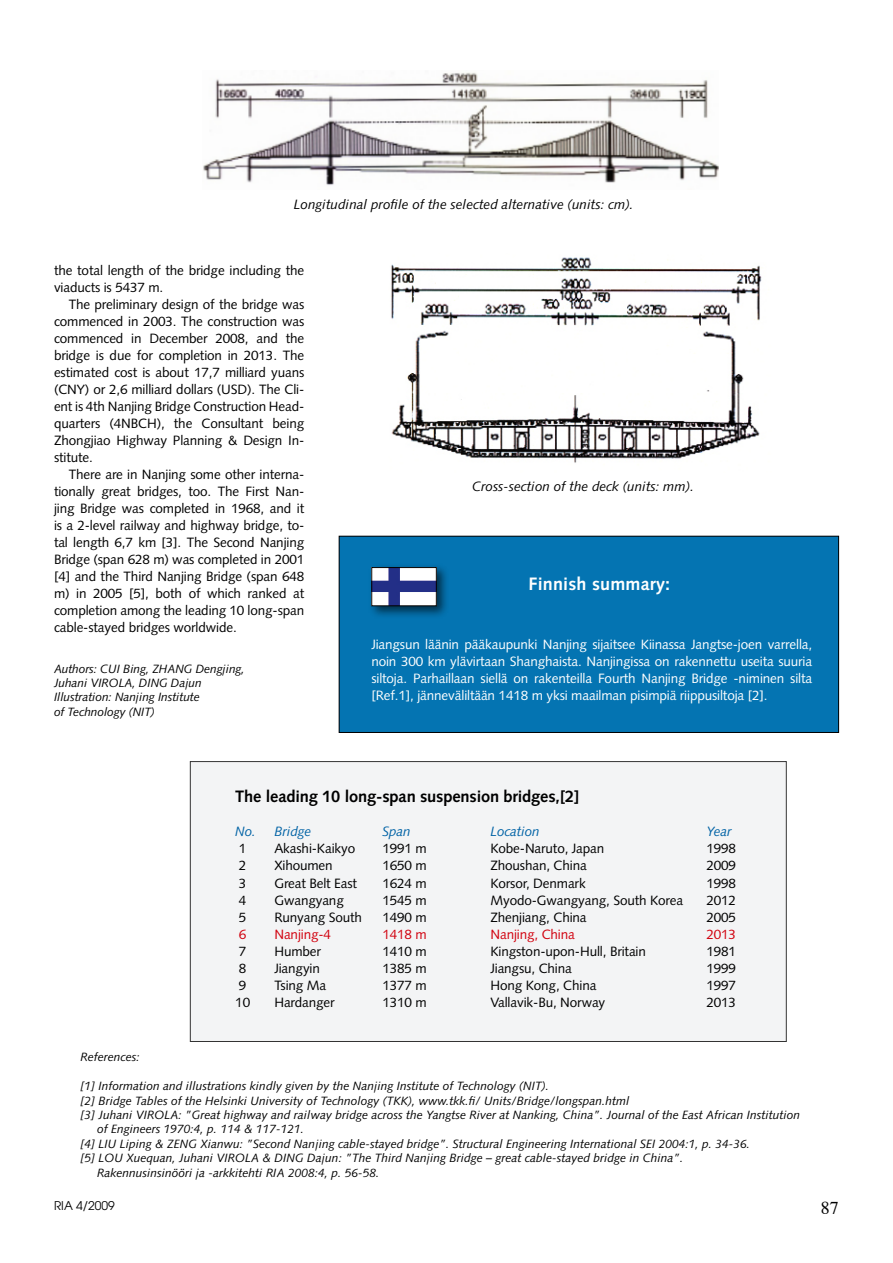
<style>
.page{position:relative;width:893px;height:1263px;background:#fff}
.page>*{position:absolute;margin:0;border:0;box-sizing:border-box;transform-origin:0 0}
.t1{font:700 18px "Syntax";letter-spacing:.01em;color:#fff}
.t2{font:18px "Times";color:#000}
.t3{font:700 16.5px "Syntax";letter-spacing:-.01em;color:#000}
.t4{font:13.5px/17px "Syntax";letter-spacing:-.01em;color:#000;text-align:justify}
.t5{font:13.5px/17px "Syntax";letter-spacing:-.01em;color:#fff;text-align:justify}
.t6{font:italic 13.5px "Syntax";color:#000}
.t7{font:13.5px "Syntax";letter-spacing:-.01em;color:#d1010e}
.t8{font:italic 13.5px "Syntax";letter-spacing:-.01em;color:#0062a5}
.t9{font:italic 12px/14.4px "Syntax";color:#000}
.t10{font:12px "Avant Garde";color:#000}
</style>
<div class="page">
<div style="left:190px;top:761px;width:596px;height:280px;background:#f1f2f3"></div>
<div style="left:190px;top:761px;width:597px;height:281px;border:1px solid #000"></div>
<div style="left:339px;top:536px;width:500px;height:196px;background:#0474b2"></div>
<div style="left:339px;top:536px;width:500px;height:197px;border:1px solid #000"></div>
<div style="left:368px;top:564px;width:81px;height:55px;background:#000;opacity:.6"></div>
<img style="left:373px;top:569px;width:62px;height:35px">
<div style="left:371px;top:567px;width:66px;height:39px;border:1px solid #000"></div>
<img style="left:203px;top:72px;width:516px;height:113px">
<img style="left:390px;top:257px;width:372px;height:206px">
<p class="t6" style="left:294px;top:197px;width:341px">Longitudinal profile of the selected alternative (units: cm).</p>
<p class="t4" style="left:54px;top:262px;width:252px">the total length of the bridge including the viaducts is 5437 m.</p>
<p class="t4" style="left:54px;top:296px;width:252px;text-indent:15px">The preliminary design of the bridge was commenced in 2003. The construction was commenced in December 2008, and the bridge is due for completion in 2013. The estimated cost is about 17,7 milliard yuans (CNY) or 2,6 milliard dollars (USD). The Cli&shy;ent is 4th Nanjing Bridge Construction Head&shy;quarters (4NBCH), the Consultant being Zhongjiao Highway Planning &amp; Design In&shy;stitute.</p>
<p class="t4" style="left:54px;top:466px;width:252px;text-indent:15px">There are in Nanjing some other interna&shy;tionally great bridges, too. The First Nan&shy;jing Bridge was completed in 1968, and it is a 2-level railway and highway bridge, to&shy;tal length 6,7 km [3]. The Second Nanjing Bridge (span 628 m) was completed in 2001 [4] and the Third Nanjing Bridge (span 648 m) in 2005 [5], both of which ranked at completion among the leading 10 long-span cable-stayed bridges worldwide.</p>
<p class="t9" style="left:54px;top:661px;width:192px">Authors: CUI Bing, ZHANG Dengjing,<br>Juhani VIROLA, DING Dajun<br>Illustration: Nanjing Institute<br>of Technology (NIT)</p>
<p class="t6" style="left:472px;top:478px;width:224px">Cross-section of the deck (units: mm).</p>
<h1 class="t1" style="left:529px;top:573px;width:143px">Finnish summary:</h1>
<p class="t5" style="left:371px;top:636px;width:442px">Jiangsun läänin pääkaupunki Nanjing sijaitsee Kiinassa Jangtse-joen varrella, noin 300 km ylävirtaan Shanghaista. Nanjingissa on rakennettu useita suuria siltoja. Parhaillaan siellä on rakenteilla Fourth Nanjing Bridge -niminen silta [Ref.1], jänneväliltään 1418 m yksi maailman pisimpiä riippusiltoja [2].</p>
<p class="t3" style="left:235px;top:787px;width:346px">The leading 10 long-span suspension bridges,[2]</p>
<p class="t8" style="left:235px;top:824px;width:77px">No. Bridge</p>
<p class="t8" style="left:382px;top:824px;width:30px">Span</p>
<p class="t8" style="left:490px;top:824px;width:51px">Location</p>
<p class="t8" style="left:706px;top:824px;width:27px">Year</p>
<p class="t4" style="left:239px;top:840px;width:9px">1</p>
<p class="t4" style="left:274px;top:840px;width:82px">Akashi-Kaikyo</p>
<p class="t4" style="left:382px;top:840px;width:46px">1991 m</p>
<p class="t4" style="left:490px;top:840px;width:115px">Kobe-Naruto, Japan</p>
<p class="t4" style="left:706px;top:840px;width:31px">1998</p>
<p class="t4" style="left:239px;top:857px;width:9px">2</p>
<p class="t4" style="left:274px;top:857px;width:60px">Xihoumen</p>
<p class="t4" style="left:382px;top:857px;width:46px">1650 m</p>
<p class="t4" style="left:490px;top:857px;width:98px">Zhoushan, China</p>
<p class="t4" style="left:706px;top:857px;width:31px">2009</p>
<p class="t4" style="left:239px;top:874px;width:9px">3</p>
<p class="t4" style="left:274px;top:874px;width:84px">Great Belt East</p>
<p class="t4" style="left:382px;top:874px;width:46px">1624 m</p>
<p class="t4" style="left:490px;top:874px;width:97px">Korsor, Denmark</p>
<p class="t4" style="left:706px;top:874px;width:31px">1998</p>
<p class="t4" style="left:239px;top:891px;width:9px">4</p>
<p class="t4" style="left:274px;top:891px;width:71px">Gwangyang</p>
<p class="t4" style="left:382px;top:891px;width:46px">1545 m</p>
<p class="t4" style="left:490px;top:891px;width:194px">Myodo-Gwangyang, South Korea</p>
<p class="t4" style="left:706px;top:891px;width:31px">2012</p>
<p class="t4" style="left:239px;top:908px;width:9px">5</p>
<p class="t4" style="left:274px;top:908px;width:89px">Runyang South</p>
<p class="t4" style="left:382px;top:908px;width:46px">1490 m</p>
<p class="t4" style="left:490px;top:908px;width:98px">Zhenjiang, China</p>
<p class="t4" style="left:706px;top:908px;width:31px">2005</p>
<p class="t7" style="left:239px;top:926px;width:9px">6</p>
<p class="t7" style="left:274px;top:926px;width:58px">Nanjing-4</p>
<p class="t7" style="left:382px;top:926px;width:46px">1418 m</p>
<p class="t7" style="left:490px;top:926px;width:86px">Nanjing, China</p>
<p class="t7" style="left:706px;top:926px;width:31px">2013</p>
<p class="t4" style="left:239px;top:942px;width:9px">7</p>
<p class="t4" style="left:274px;top:942px;width:48px">Humber</p>
<p class="t4" style="left:382px;top:942px;width:46px">1410 m</p>
<p class="t4" style="left:490px;top:942px;width:157px">Kingston-upon-Hull, Britain</p>
<p class="t4" style="left:706px;top:942px;width:31px">1981</p>
<p class="t4" style="left:239px;top:959px;width:9px">8</p>
<p class="t4" style="left:274px;top:959px;width:47px">Jiangyin</p>
<p class="t4" style="left:382px;top:959px;width:46px">1385 m</p>
<p class="t4" style="left:490px;top:959px;width:83px">Jiangsu, China</p>
<p class="t4" style="left:706px;top:959px;width:31px">1999</p>
<p class="t4" style="left:239px;top:976px;width:9px">9</p>
<p class="t4" style="left:274px;top:976px;width:53px">Tsing Ma</p>
<p class="t4" style="left:382px;top:976px;width:46px">1377 m</p>
<p class="t4" style="left:490px;top:976px;width:108px">Hong Kong, China</p>
<p class="t4" style="left:706px;top:976px;width:31px">1997</p>
<p class="t4" style="left:235px;top:993px;width:16px">10</p>
<p class="t4" style="left:274px;top:993px;width:62px">Hardanger</p>
<p class="t4" style="left:382px;top:993px;width:46px">1310 m</p>
<p class="t4" style="left:490px;top:993px;width:116px">Vallavik-Bu, Norway</p>
<p class="t4" style="left:706px;top:993px;width:31px">2013</p>
<p class="t9" style="left:81px;top:1050px;width:61px">References:</p>
<p class="t9" style="left:81px;top:1079px;width:470px">[1] Information and illustrations kindly given by the Nanjing Institute of Technology (NIT).</p>
<p class="t9" style="left:81px;top:1093px;width:551px">[2] Bridge Tables of the Helsinki University of Technology (TKK), www.tkk.fi/ Units/Bridge/longspan.html</p>
<p class="t9" style="left:81px;top:1108px;width:721px">[3] Juhani VIROLA: ”Great highway and railway bridge across the Yangtse River at Nanking, China”. Journal of the East African Institution</p>
<p class="t9" style="left:97px;top:1122px;width:208px">of Engineers 1970:4, p. 114 &amp; 117-121.</p>
<p class="t9" style="left:81px;top:1136px;width:671px">[4] LIU Liping &amp; ZENG Xianwu: ”Second Nanjing cable-stayed bridge”. Structural Engineering International SEI 2004:1, p. 34-36.</p>
<p class="t9" style="left:81px;top:1151px;width:604px">[5] LOU Xuequan, Juhani VIROLA &amp; DING Dajun: ”The Third Nanjing Bridge – great cable-stayed bridge in China”.</p>
<p class="t9" style="left:97px;top:1165px;width:284px">Rakennusinsinööri ja -arkkitehti RIA 2008:4, p. 56-58.</p>
<p class="t10" style="left:54px;top:1198px;width:62px">RIA 4/2009</p>
<h1 class="t2" style="left:821px;top:1191px;width:19px">87</h1>
</div>
